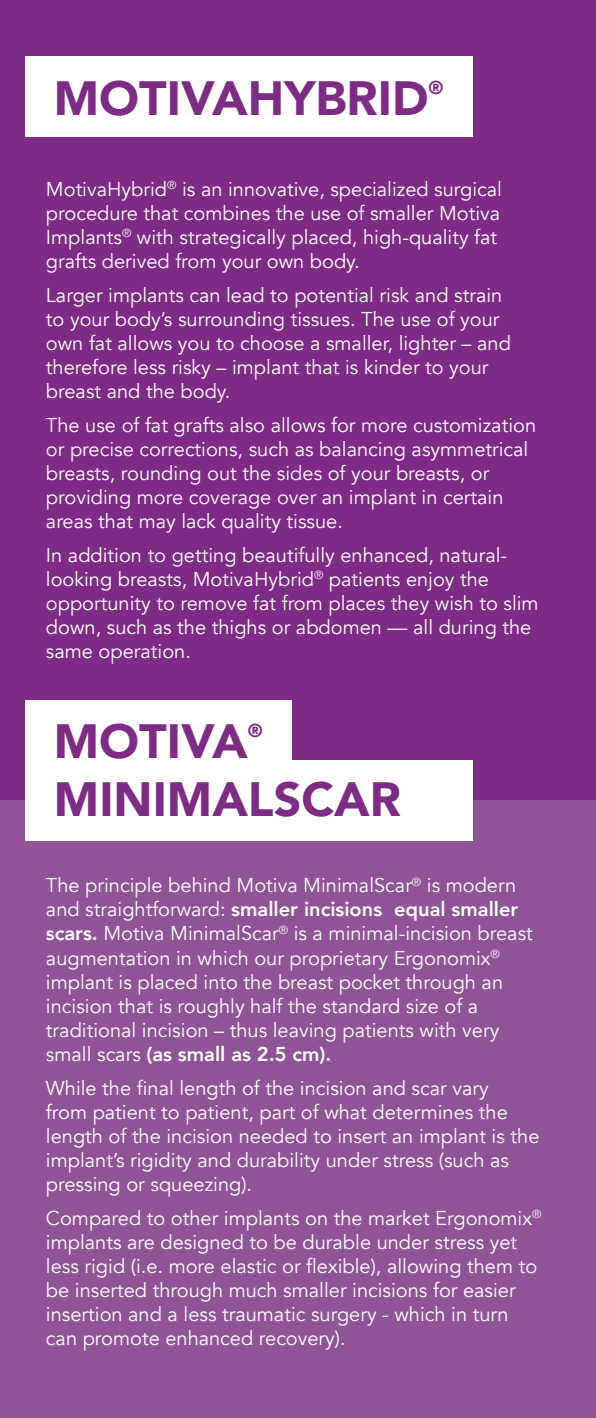
<style>
.page{position:relative;width:596px;height:1418px;background:#fff}
.page>*{position:absolute;margin:0;border:0;box-sizing:border-box;transform-origin:0 0}
.t1{font:900 48px "Avenir";color:#7d2b85}
.t2{font:20px/24px "Avenir";color:#fff}
.t3{font:900 18.6px "Avenir";color:#7d2b85}
.s1{font-weight:800}
</style>
<div class="page">
<div style="left:0;top:0;width:595px;height:824px;background:#7d2b85"></div>
<div style="left:0;top:801px;width:595px;height:616px;background:#905397"></div>
<div style="left:26px;top:57px;width:446px;height:80px;background:#fff"></div>
<div style="left:26px;top:700px;width:266px;height:80px;background:#fff"></div>
<div style="left:26px;top:760px;width:446px;height:81px;background:#fff"></div>
<h1 class="t1" style="left:54px;top:57px;width:376px">MOTIVAHYBRID</h1>
<p class="t3" style="left:428px;top:71px;width:16px">®</p>
<p class="t2" style="left:46px;top:177px;width:457px">MotivaHybrid<sup>®</sup> is an innovative, specialized surgical procedure that combines the use of smaller Motiva Implants<sup>®</sup> with strategically placed, high-quality fat grafts derived from your own body.</p>
<p class="t2" style="left:46px;top:283px;width:466px">Larger implants can lead to potential risk and strain to your body’s surrounding tissues. The use of your own fat allows you to choose a smaller, lighter – and therefore less risky – implant that is kinder to your breast and the body.</p>
<p class="t2" style="left:46px;top:413px;width:491px">The use of fat grafts also allows for more customization or precise corrections, such as balancing asymmetrical breasts, rounding out the sides of your breasts, or providing more coverage over an implant in certain areas that may lack quality tissue.</p>
<p class="t2" style="left:46px;top:543px;width:494px">In addition to getting beautifully enhanced, natural&shy;looking breasts, MotivaHybrid<sup>®</sup> patients enjoy the opportunity to remove fat from places they wish to slim down, such as the thighs or abdomen — all during the same operation.</p>
<h1 class="t1" style="left:54px;top:700px;width:195px">MOTIVA</h1>
<p class="t3" style="left:248px;top:715px;width:16px">®</p>
<h1 class="t1" style="left:54px;top:758px;width:348px">MINIMALSCAR</h1>
<p class="t2" style="left:46px;top:874px;width:488px">The principle behind Motiva MinimalScar<sup>®</sup> is modern and straightforward: <span class="s1">smaller incisions equal smaller scars.</span> Motiva MinimalScar<sup>®</sup> is a minimal-incision breast augmentation in which our proprietary Ergonomix<sup>® </sup>implant is placed into the breast pocket through an incision that is roughly half the standard size of a traditional incision – thus leaving patients with very small scars <span class="s1">(as small as 2.5 cm).</span></p>
<p class="t2" style="left:46px;top:1076px;width:494px">While the final length of the incision and scar vary<br>from patient to patient, part of what determines the length of the incision needed to insert an implant is the implant’s rigidity and durability under stress (such as pressing or squeezing).</p>
<p class="t2" style="left:46px;top:1206px;width:496px">Compared to other implants on the market Ergonomix<sup>® </sup>implants are designed to be durable under stress yet less rigid (i.e. more elastic or flexible), allowing them to be inserted through much smaller incisions for easier insertion and a less traumatic surgery - which in turn can promote enhanced recovery).</p>
</div>
